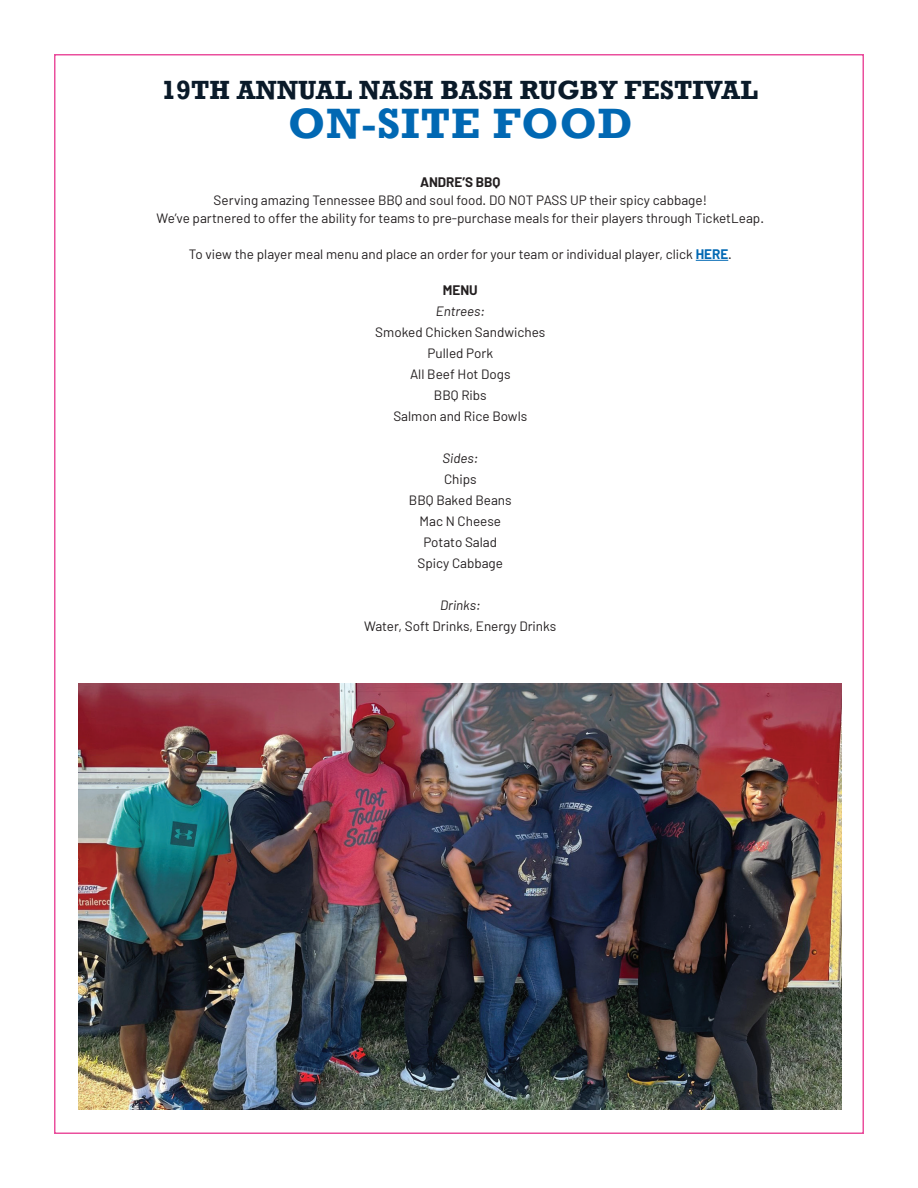
<style>
.page{position:relative;width:918px;height:1188px;background:#fff}
.page>*{position:absolute;margin:0;border:0;box-sizing:border-box;transform-origin:0 0}
.t1{font:700 43.5px "Rockwell";letter-spacing:.02em;color:#0168b3}
.t2{font:700 27px "Rockwell";color:#0a1a29}
.t3{font:13.5px/21px "Barlow";color:#231f20;text-align:center}
.t4{font:italic 13.5px "Barlow";color:#231f20}
.t5{font:700 13.5px "Barlow";color:#231f20}
.s1{font-weight:700;color:#0168b3}
</style>
<div class="page">
<img style="left:78px;top:683px;width:763px;height:427px">
<hr style="left:696px;top:260px;width:32px;height:1px;background:#0168b3">
<h2 class="t2" style="left:161px;top:73px;width:598px">19TH ANNUAL NASH BASH RUGBY FESTIVAL</h2>
<h1 class="t1" style="left:288px;top:97px;width:346px">ON-SITE FOOD</h1>
<p class="t5" style="left:420px;top:174px;width:82px">ANDRE’S BBQ</p>
<p class="t3" style="left:157px;top:191px;width:609px;line-height:18px">Serving amazing Tennessee BBQ and soul food. DO NOT PASS UP their spicy cabbage!<br>We’ve partnered to offer the ability for teams to pre-purchase meals for their players through TicketLeap.</p>
<p class="t3" style="left:189px;top:244px;width:545px">To view the player meal menu and place an order for your team or individual player, click <span class="s1">HERE</span>.</p>
<p class="t5" style="left:443px;top:282px;width:36px">MENU</p>
<p class="t4" style="left:436px;top:303px;width:51px">Entrees:</p>
<p class="t3" style="left:375px;top:322px;width:172px">Smoked Chicken Sandwiches<br>Pulled Pork<br>All Beef Hot Dogs<br>BBQ Ribs<br>Salmon and Rice Bowls</p>
<p class="t4" style="left:442px;top:450px;width:37px">Sides:</p>
<p class="t3" style="left:409px;top:469px;width:104px">Chips<br>BBQ Baked Beans<br>Mac N Cheese<br>Potato Salad<br>Spicy Cabbage</p>
<p class="t4" style="left:440px;top:597px;width:42px">Drinks:</p>
<p class="t3" style="left:364px;top:616px;width:194px">Water, Soft Drinks, Energy Drinks</p>
</div>
